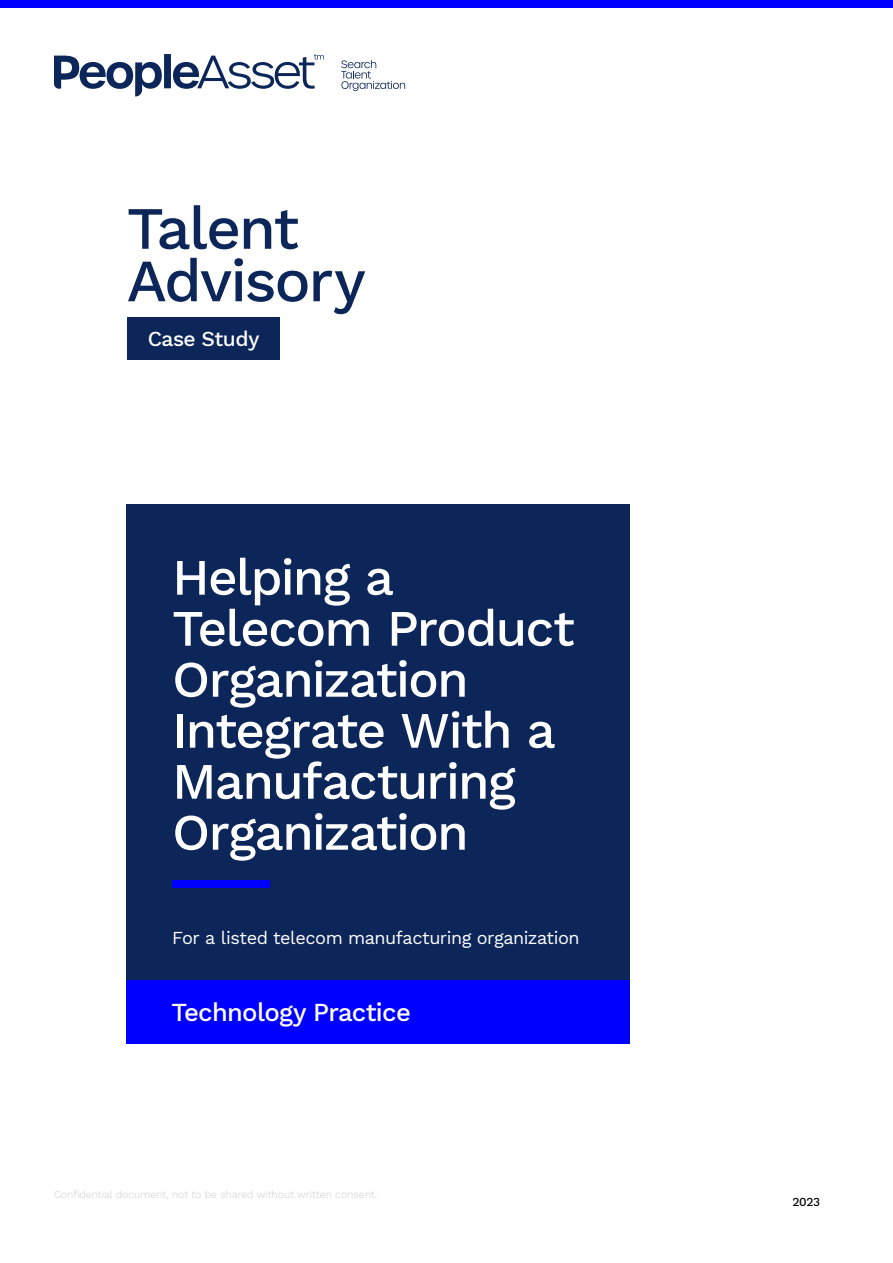
<style>
.page{position:relative;width:893px;height:1263px;background:#fff}
.page>*{position:absolute;margin:0;border:0;box-sizing:border-box;transform-origin:0 0}
.t1{font:500 60px "Work Sans";letter-spacing:-.035em;color:#0d2659}
.t2{font:500 51px/51px "Work Sans";letter-spacing:-.035em;color:#fff}
.t3{font:500 25.5px "Work Sans";letter-spacing:-.025em;color:#fff}
.t4{font:500 21px "Work Sans";letter-spacing:-.025em;color:#fff}
.t5{font:18px "Work Sans";letter-spacing:-.03em;color:#fff}
.t6{font:500 12px "Work Sans";color:#000}
.t7{font:300 10.5px "Work Sans";color:#ccc}
</style>
<div class="page">
<svg style="left:54px;top:56px;width:108px;height:41px"></svg>
<div style="left:164px;top:54px;width:7px;height:34px;background:#0d2659"></div>
<svg style="left:173px;top:54px;width:151px;height:35px"></svg>
<svg style="left:341px;top:60px;width:64px;height:31px"></svg>
<div style="left:127px;top:504px;width:503px;height:476px;background:#0d2659"></div>
<div style="left:0;top:0;width:893px;height:7px;background:#00f"></div>
<div style="left:127px;top:317px;width:152px;height:43px;background:#0d2659"></div>
<div style="left:127px;top:980px;width:503px;height:64px;background:#00f"></div>
<div style="left:172px;top:880px;width:97px;height:7px;background:#00f"></div>
<p class="t1" style="left:127px;top:193px;width:174px">Talent</p>
<p class="t1" style="left:127px;top:246px;width:241px">Advisory</p>
<p class="t4" style="left:148px;top:327px;width:113px">Case Study</p>
<p class="t2" style="left:172px;top:554px;width:223px">Helping a</p>
<p class="t2" style="left:172px;top:605px;width:404px">Telecom Product<br>Organization</p>
<p class="t2" style="left:172px;top:707px;width:385px">Integrate With a</p>
<p class="t2" style="left:172px;top:758px;width:345px">Manufacturing<br>Organization</p>
<p class="t5" style="left:172px;top:927px;width:409px">For a listed telecom manufacturing organization</p>
<p class="t3" style="left:172px;top:997px;width:241px">Technology Practice</p>
<p class="t7" style="left:54px;top:1188px;width:325px">Confidential document, not to be shared without written consent.</p>
<p class="t6" style="left:793px;top:1195px;width:29px">2023</p>
</div>
